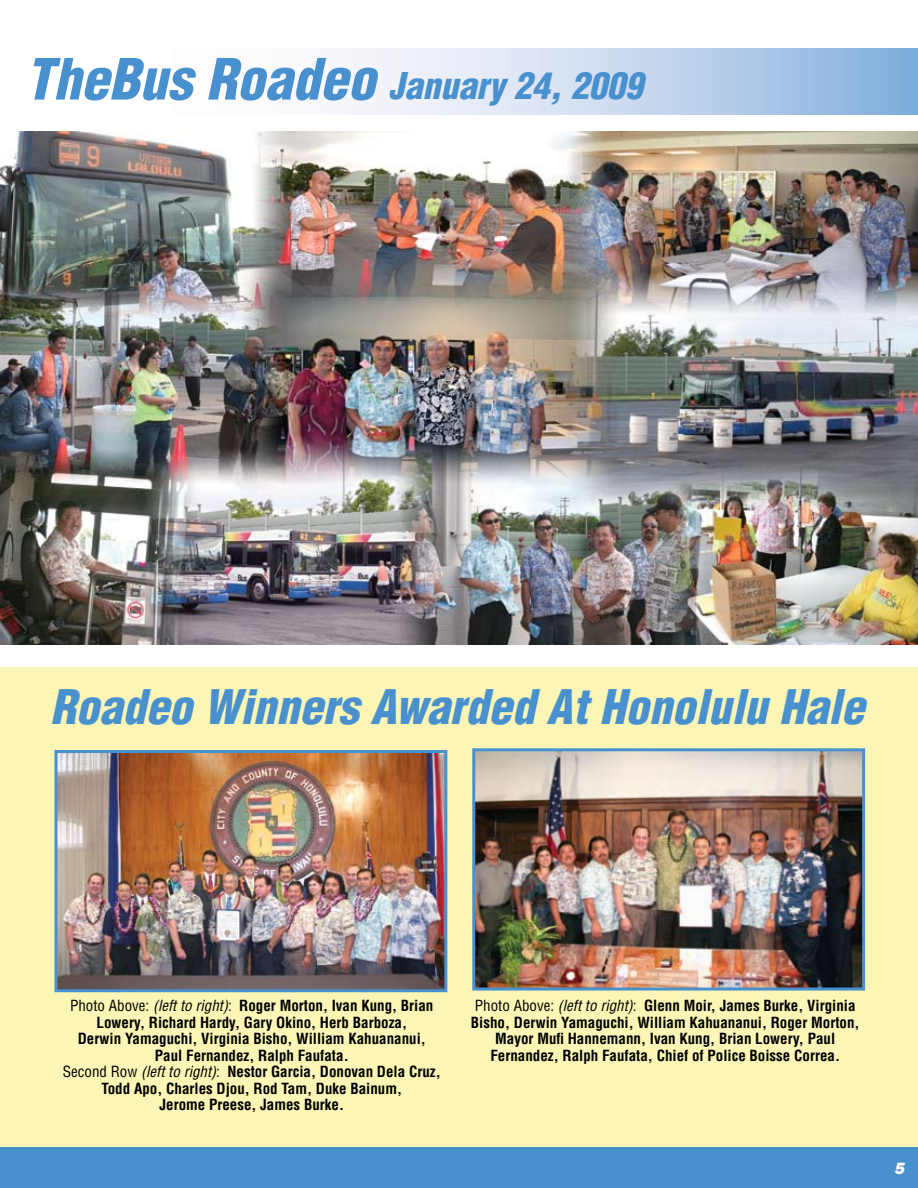
<style>
.page{position:relative;width:918px;height:1188px;background:#fff}
.page>*{position:absolute;margin:0;border:0;box-sizing:border-box;transform-origin:0 0}
.t1{font:italic 900 condensed 46.5px "Helvetica";color:#4891ce}
.t2{font:italic 900 condensed 36px "Helvetica";color:#4891ce}
.t3{font:italic 800 16.5px "Franklin Gothic";color:#fff}
.t4{font:700 condensed 15px/16.5px "Helvetica";color:#000;text-align:center}
.s1{font-size:55.5px}
.s2{font-weight:400}
.s3{font-weight:400;font-style:italic}
</style>
<div class="page">
<div style="left:0;top:667px;width:918px;height:481px;background:#fbf6b5"></div>
<svg style="left:353px;top:49px;width:565px;height:65px;background:#c4d6ed"></svg>
<div style="left:0;top:1148px;width:918px;height:40px;background:#4891ce"></div>
<img style="left:58px;top:754px;width:385px;height:234px">
<div style="left:54px;top:750px;width:393px;height:242px;border:3px solid #4891ce"></div>
<img style="left:476px;top:752px;width:385px;height:235px">
<div style="left:472px;top:748px;width:393px;height:243px;border:3px solid #4891ce"></div>
<img style="left:0;top:131px;width:918px;height:513px">
<h2 class="t2" style="left:25px;top:64px;width:619px"><span class="s1">TheBus Roadeo</span> January 24, 2009</h2>
<h1 class="t1" style="left:50px;top:678px;width:816px">Roadeo Winners Awarded At Honolulu Hale</h1>
<p class="t4" style="left:63px;top:998px;width:379px"><span class="s2">Photo Above:</span> <span class="s3">(left to right)</span><span class="s2">:</span> Roger Morton, Ivan Kung, Brian Lowery, Richard Hardy, Gary Okino, Herb Barboza,<br>Derwin Yamaguchi, Virginia Bisho, William Kahuananui, Paul Fernandez, Ralph Faufata.<br><span class="s2">Second Row</span> <span class="s3">(left to right)</span><span class="s2">:</span> Nestor Garcia, Donovan Dela Cruz, Todd Apo, Charles Djou, Rod Tam, Duke Bainum,<br>Jerome Preese, James Burke.</p>
<p class="t4" style="left:471px;top:998px;width:390px"><span class="s2">Photo Above:</span> <span class="s3">(left to right)</span><span class="s2">:</span> Glenn Moir, James Burke, Virginia Bisho, Derwin Yamaguchi, William Kahuananui, Roger Morton, Mayor Mufi Hannemann, Ivan Kung, Brian Lowery, Paul Fernandez, Ralph Faufata, Chief of Police Boisse Correa.</p>
<p class="t3" style="left:894px;top:1159px;width:11px">5</p>
</div>
